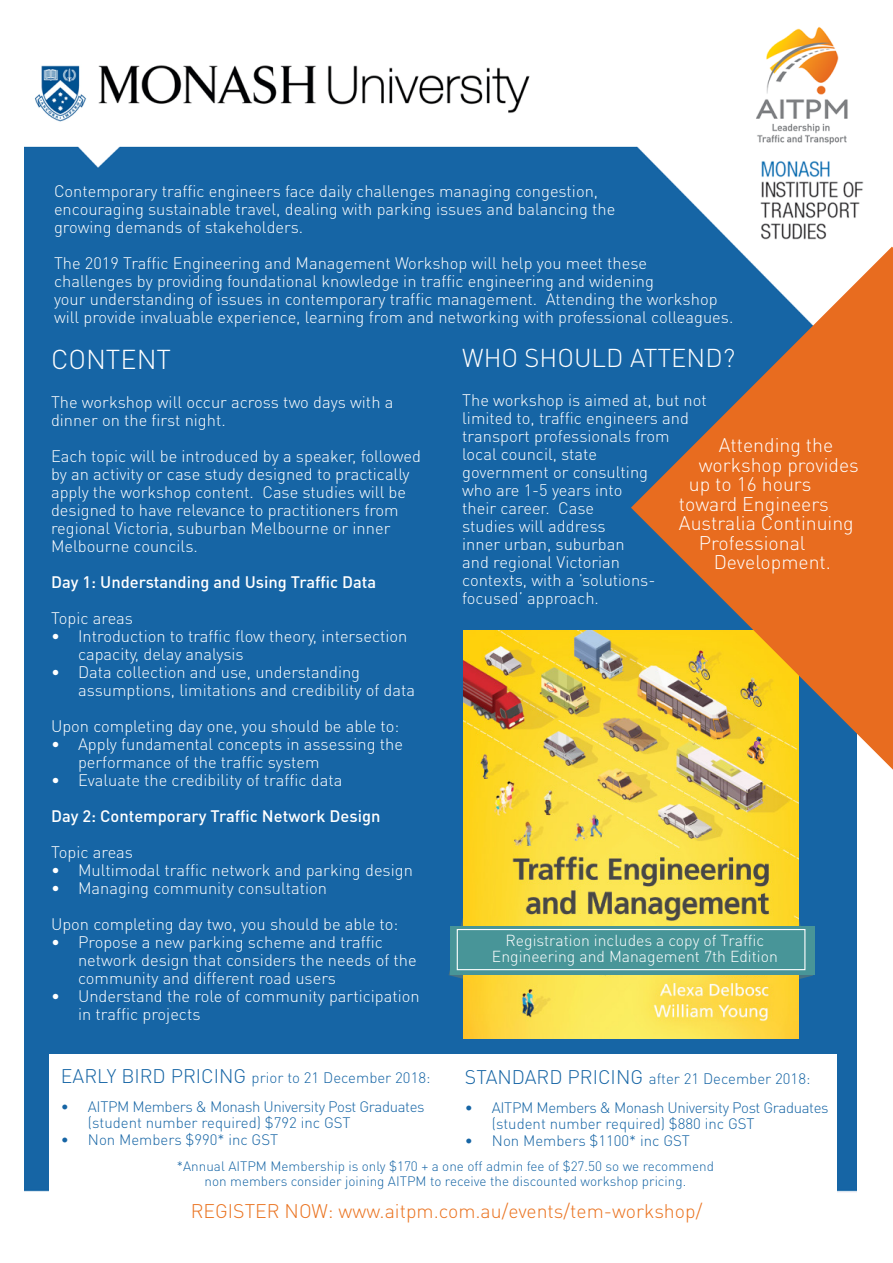
<style>
.page{position:relative;width:893px;height:1263px;background:#fff}
.page>*{position:absolute;margin:0;border:0;box-sizing:border-box;transform-origin:0 0}
.t1{font:300 27px "DIN Pro";color:#fff}
.t2{font:300 25.5px "DIN Pro";color:#fff}
.t3{font:300 19.5px/19.5px "DIN Pro";color:#fff}
.t4{font:300 19.5px "DIN Pro";color:#ea7320}
.t5{font:300 16.5px/18px "DIN Pro";color:#fff}
.t6{font:500 16.5px "DIN Pro";color:#fff}
.t7{font:300 15.75px/16.5px "DIN Pro";color:#fff;text-align:center}
.t8{font:300 15px/16.5px "DIN Pro";letter-spacing:-.025em;color:#1665a5}
.t9{font:300 15px "DIN Pro";color:#1665a5}
.t10{font:300 13.5px/15px "DIN Pro";color:#1665a5;text-align:center}
.s1{font-size:19.5px}
</style>
<div class="page">
<img style="left:24px;top:27px;width:869px;height:1166px">
<div style="left:49px;top:1054px;width:788px;height:188px;background:#fff"></div>
<div style="left:857px;top:238px;width:23px;height:1014px;background:#fff"></div>
<svg style="left:449px;top:916px;width:14px;height:63px"></svg>
<svg style="left:798px;top:917px;width:15px;height:62px"></svg>
<img style="left:463px;top:631px;width:335px;height:407px">
<div style="left:450px;top:926px;width:364px;height:48px;background:#489598"></div>
<div style="left:457px;top:929px;width:348px;height:41px;border:1px solid #fff"></div>
<svg style="left:631px;top:247px;width:262px;height:523px;background:#ac8055"></svg>
<p class="t5" style="left:54px;top:182px;width:546px">Contemporary traffic engineers face daily challenges managing congestion,</p>
<p class="t5" style="left:54px;top:200px;width:563px">encouraging sustainable travel, dealing with parking issues and balancing the</p>
<p class="t5" style="left:54px;top:218px;width:251px">growing demands of stakeholders.</p>
<p class="t5" style="left:54px;top:254px;width:681px">The 2019 Traffic Engineering and Management Workshop will help you meet these<br>challenges by providing foundational knowledge in traffic engineering and widening<br>your understanding of issues in contemporary traffic management. Attending the workshop will provide invaluable experience, learning from and networking with professional colleagues.</p>
<p class="t2" style="left:462px;top:340px;width:274px">WHO SHOULD ATTEND?</p>
<p class="t5" style="left:462px;top:391px;width:246px">The workshop is aimed at, but not</p>
<p class="t5" style="left:462px;top:409px;width:228px">limited to, traffic engineers and</p>
<p class="t5" style="left:462px;top:427px;width:209px">transport professionals from</p>
<p class="t5" style="left:462px;top:445px;width:136px">local council, state</p>
<p class="t5" style="left:462px;top:463px;width:187px">government or consulting</p>
<p class="t5" style="left:462px;top:481px;width:162px">who are 1-5 years into</p>
<p class="t5" style="left:462px;top:499px;width:134px">their career. Case</p>
<p class="t5" style="left:462px;top:517px;width:145px">studies will address</p>
<p class="t5" style="left:462px;top:535px;width:164px">inner urban, suburban</p>
<p class="t5" style="left:462px;top:553px;width:159px">and regional Victorian</p>
<p class="t5" style="left:462px;top:571px;width:195px">contexts, with a ’solutions-</p>
<p class="t5" style="left:462px;top:589px;width:138px">focused’ approach.</p>
<p class="t1" style="left:51px;top:341px;width:122px">CONTENT</p>
<p class="t5" style="left:51px;top:392px;width:344px">The workshop will occur across two days with a dinner on the first night.</p>
<p class="t5" style="left:51px;top:446px;width:371px">Each topic will be introduced by a speaker, followed by an activity or case study designed to practically apply the workshop content. Case studies will be designed to have relevance to practitioners from regional Victoria, suburban Melbourne or inner Melbourne councils.</p>
<p class="t6" style="left:51px;top:571px;width:327px">Day 1: Understanding and Using Traffic Data</p>
<p class="t5" style="left:51px;top:608px;width:84px">Topic areas</p>
<p class="t5" style="left:78px;top:626px;width:331px;text-indent:-27px">• Introduction to traffic flow theory, intersection capacity, delay analysis</p>
<p class="t5" style="left:78px;top:662px;width:339px;text-indent:-27px">• Data collection and use, understanding assumptions, limitations and credibility of data</p>
<p class="t5" style="left:51px;top:716px;width:350px">Upon completing day one, you should be able to:</p>
<p class="t5" style="left:78px;top:734px;width:327px;text-indent:-27px">• Apply fundamental concepts in assessing the performance of the traffic system</p>
<p class="t5" style="left:51px;top:770px;width:293px">• Evaluate the credibility of traffic data</p>
<p class="t6" style="left:51px;top:805px;width:331px">Day 2: Contemporary Traffic Network Design</p>
<p class="t5" style="left:51px;top:842px;width:84px">Topic areas</p>
<p class="t5" style="left:51px;top:860px;width:363px">• Multimodal traffic network and parking design</p>
<p class="t5" style="left:51px;top:878px;width:278px">• Managing community consultation</p>
<p class="t5" style="left:51px;top:914px;width:349px">Upon completing day two, you should be able to:</p>
<p class="t5" style="left:78px;top:932px;width:340px;text-indent:-27px">• Propose a new parking scheme and traffic network design that considers the needs of the community and different road users</p>
<p class="t5" style="left:78px;top:986px;width:343px;text-indent:-27px">• Understand the role of community participation in traffic projects</p>
<p class="t3" style="left:719px;top:435px;width:116px">Attending the</p>
<p class="t3" style="left:699px;top:454px;width:162px">workshop provides</p>
<p class="t3" style="left:689px;top:474px;width:124px">up to 16 hours</p>
<p class="t3" style="left:679px;top:493px;width:176px">toward Engineers<br>Australia Continuing</p>
<p class="t3" style="left:699px;top:532px;width:108px">Professional</p>
<p class="t3" style="left:714px;top:552px;width:119px">Development.</p>
<p class="t7" style="left:492px;top:931px;width:287px">Registration includes a copy of Traffic<br>Engineering and Management 7th Edition</p>
<p class="t9" style="left:61px;top:1068px;width:371px"><span class="s1">EARLY BIRD PRICING</span> prior to 21 December 2018:</p>
<p class="t8" style="left:88px;top:1098px;width:338px;text-indent:-27px">• AITPM Members &amp; Monash University Post Graduates (student number required) $792 inc GST</p>
<p class="t9" style="left:61px;top:1129px;width:219px">• Non Members $990* inc GST</p>
<p class="t10" style="left:177px;top:1158px;width:539px">*Annual AITPM Membership is only $170 + a one off admin fee of $27.50 so we recommend non members consider joining AITPM to receive the discounted workshop pricing.</p>
<p class="t4" style="left:191px;top:1198px;width:513px">REGISTER NOW: www.aitpm.com.au/events/tem-workshop/</p>
<p class="t9" style="left:465px;top:1068px;width:347px"><span class="s1">STANDARD PRICING</span> after 21 December 2018:</p>
<p class="t8" style="left:492px;top:1098px;width:338px;text-indent:-27px">• AITPM Members &amp; Monash University Post Graduates (student number required) $880 inc GST</p>
<p class="t9" style="left:465px;top:1130px;width:227px">• Non Members $1100* inc GST</p>
</div>
